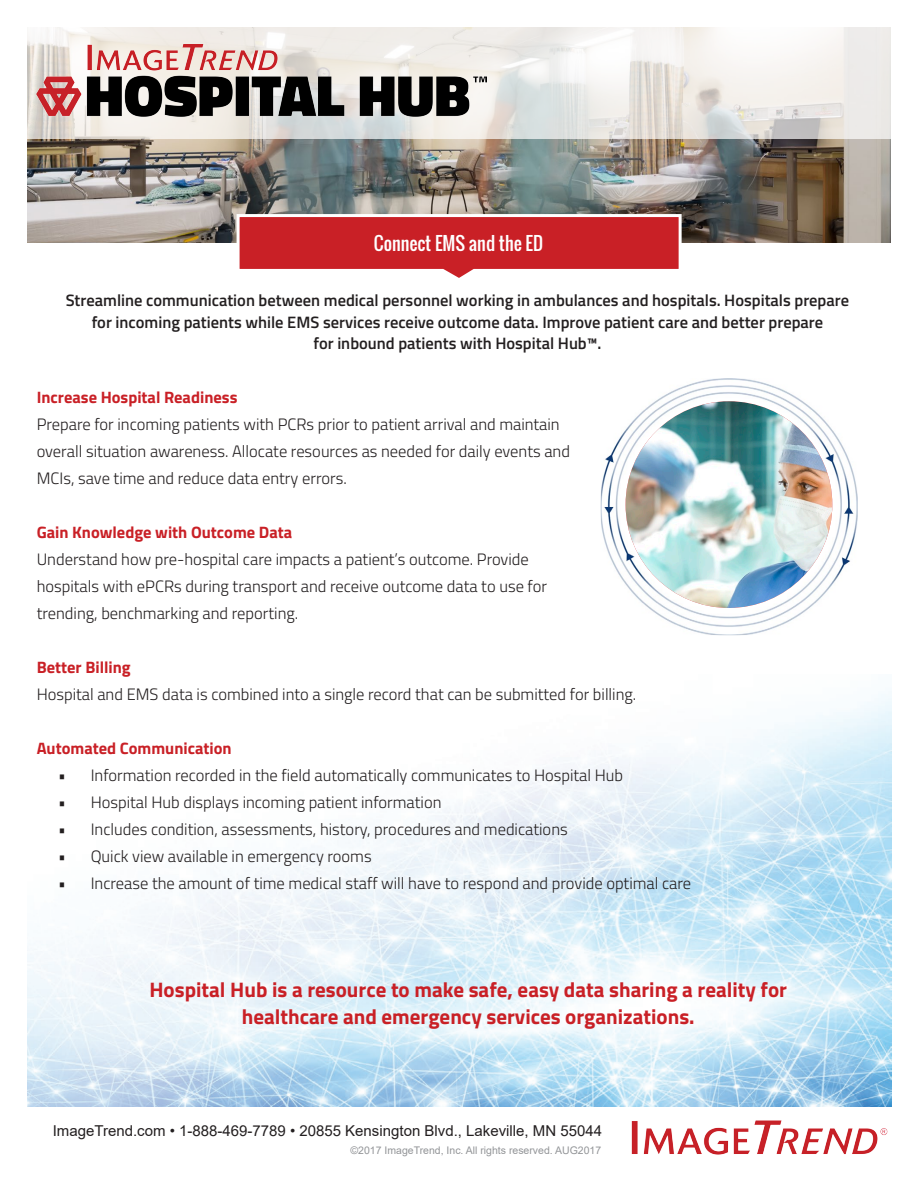
<style>
.page{position:relative;width:918px;height:1188px;background:#fff}
.page>*{position:absolute;margin:0;border:0;box-sizing:border-box;transform-origin:0 0}
.t1{font:700 21px/27px "Titillium Web";color:#c92026;text-align:center}
.t2{font:18px "Oswald";color:#fff}
.t3{font:300 16.5px/27px "Titillium Web";color:#231f20}
.t4{font:600 16.5px/21.6px "Titillium Web";color:#231f20;text-align:center}
.t5{font:700 16.5px "Titillium Web";color:#c92026}
.t6{font:15px "Arial";color:#231f20}
.t7{font:10.5px "Arial";color:#939598}
</style>
<div class="page">
<img style="left:631px;top:1120px;width:257px;height:35px">
<img style="left:27px;top:691px;width:864px;height:416px">
<img style="left:27px;top:139px;width:864px;height:104px">
<svg style="left:235px;top:213px;width:448px;height:65px"></svg>
<img style="left:601px;top:378px;width:257px;height:257px">
<img style="left:626px;top:401px;width:206px;height:207px;border-radius:103px">
<svg style="left:27px;top:27px;width:864px;height:112px;fill:#f0ece8"></svg>
<img style="left:37px;top:45px;width:450px;height:88px">
<p class="t2" style="left:374px;top:229px;width:171px">Connect EMS and the ED</p>
<p class="t4" style="left:66px;top:289px;width:785px">Streamline communication between medical personnel working in ambulances and hospitals. Hospitals prepare for incoming patients while EMS services receive outcome data. Improve patient care and better prepare<br>for inbound patients with Hospital Hub™.</p>
<p class="t5" style="left:37px;top:385px;width:202px">Increase Hospital Readiness</p>
<p class="t3" style="left:37px;top:410px;width:535px">Prepare for incoming patients with PCRs prior to patient arrival and maintain overall situation awareness. Allocate resources as needed for daily events and<br>MCIs, save time and reduce data entry errors.</p>
<p class="t5" style="left:37px;top:520px;width:257px">Gain Knowledge with Outcome Data</p>
<p class="t3" style="left:37px;top:545px;width:512px">Understand how pre-hospital care impacts a patient’s outcome. Provide hospitals with ePCRs during transport and receive outcome data to use for trending, benchmarking and reporting.</p>
<p class="t5" style="left:37px;top:655px;width:96px">Better Billing</p>
<p class="t3" style="left:37px;top:680px;width:601px">Hospital and EMS data is combined into a single record that can be submitted for billing.</p>
<p class="t5" style="left:37px;top:736px;width:196px">Automated Communication</p>
<p class="t3" style="left:58px;top:761px;width:566px">• Information recorded in the field automatically communicates to Hospital Hub</p>
<p class="t3" style="left:58px;top:788px;width:385px">• Hospital Hub displays incoming patient information</p>
<p class="t3" style="left:58px;top:815px;width:511px">• Includes condition, assessments, history, procedures and medications</p>
<p class="t3" style="left:58px;top:842px;width:315px">• Quick view available in emergency rooms</p>
<p class="t3" style="left:58px;top:869px;width:634px">• Increase the amount of time medical staff will have to respond and provide optimal care</p>
<p class="t1" style="left:150px;top:975px;width:639px">Hospital Hub is a resource to make safe, easy data sharing a reality for healthcare and emergency services organizations.</p>
<p class="t6" style="left:53px;top:1120px;width:551px">ImageTrend.com • 1-888-469-7789 • 20855 Kensington Blvd., Lakeville, MN 55044</p>
<p class="t7" style="left:351px;top:1143px;width:252px">©2017 ImageTrend, Inc. All rights reserved. AUG2017</p>
</div>
